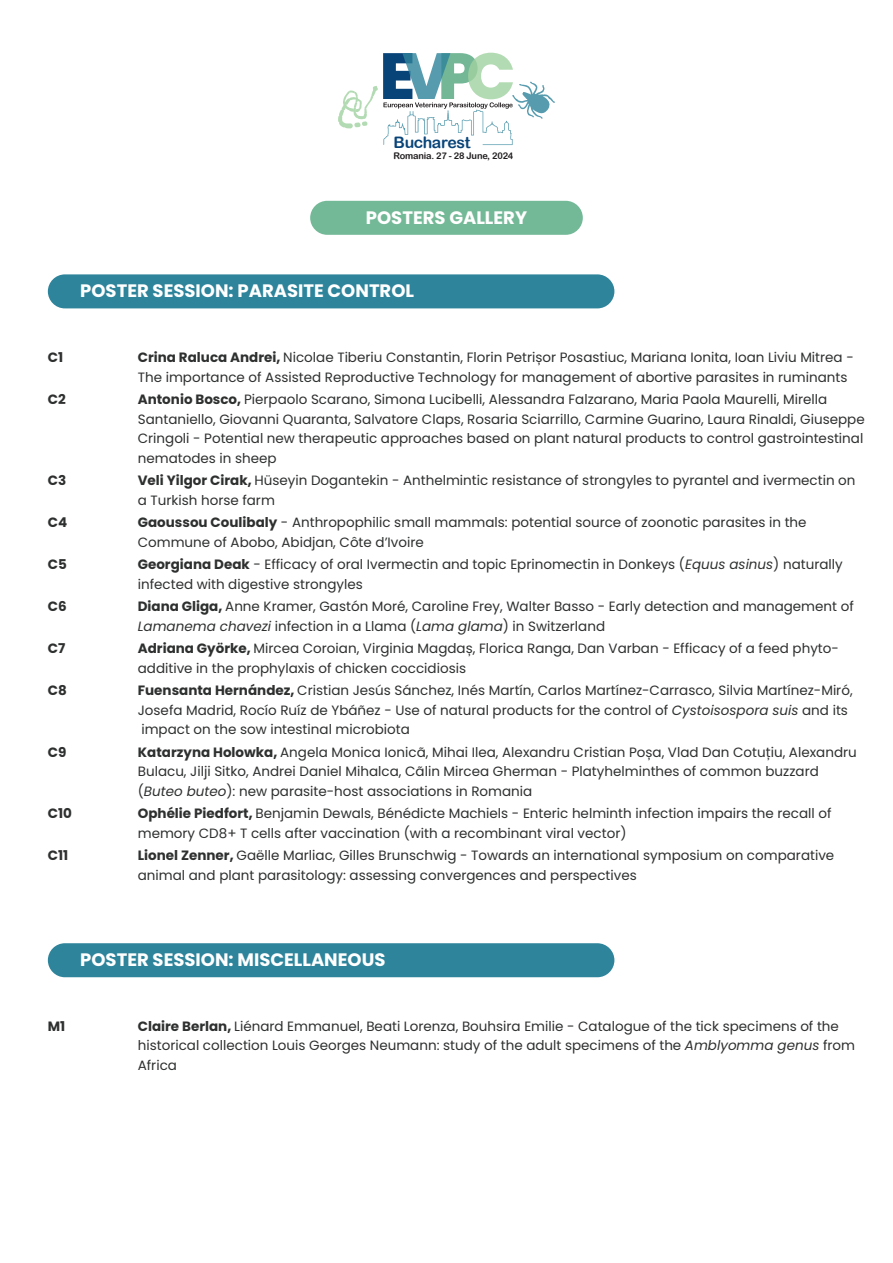
<style>
.page{position:relative;width:893px;height:1263px;background:#fff}
.page>*{position:absolute;margin:0;border:0;box-sizing:border-box;transform-origin:0 0}
.t1{font:700 18px "Poppins";color:#fff}
.t2{font:15.9px "Arial Rounded MT Bold";letter-spacing:-.02em;color:#094479}
.t3{font:13.5px/19.5px "Poppins";color:#2e2f2f}
.t4{font:700 13.5px "Poppins";color:#2e2f2f}
.t5{font:9.15px "Arial Rounded MT Bold";letter-spacing:-.02em;color:#201d1e}
.s1{font-weight:700}
.s2{font-style:italic}
</style>
<div class="page">
<div style="left:310px;top:201px;width:273px;height:34px;background:#73b997;border-radius:17px"></div>
<svg style="left:338px;top:53px;width:217px;height:92px"></svg>
<div style="left:48px;top:274px;width:566px;height:34px;background:#2d849b;border-radius:17px"></div>
<div style="left:48px;top:943px;width:566px;height:34px;background:#2d849b;border-radius:17px"></div>
<p class="t2" style="left:394px;top:133px;width:78px">Bucharest</p>
<p class="t5" style="left:394px;top:151px;width:121px">Romania. 27 - 28 June, 2024</p>
<h1 class="t1" style="left:366px;top:207px;width:163px">POSTERS GALLERY</h1>
<h1 class="t1" style="left:80px;top:281px;width:335px">POSTER SESSION: PARASITE CONTROL</h1>
<p class="t4" style="left:48px;top:349px;width:17px">C1</p>
<p class="t3" style="left:138px;top:348px;width:717px"><span class="s1">Crina Raluca Andrei,</span> Nicolae Tiberiu Constantin, Florin Petrișor Posastiuc, Mariana Ionita, Ioan Liviu Mitrea -<br>The importance of Assisted Reproductive Technology for management of abortive parasites in ruminants</p>
<p class="t4" style="left:48px;top:391px;width:19px">C2</p>
<p class="t3" style="left:138px;top:390px;width:728px"><span class="s1">Antonio Bosco,</span> Pierpaolo Scarano, Simona Lucibelli, Alessandra Falzarano, Maria Paola Maurelli, Mirella Santaniello, Giovanni Quaranta, Salvatore Claps, Rosaria Sciarrillo, Carmine Guarino, Laura Rinaldi, Giuseppe Cringoli - Potential new therapeutic approaches based on plant natural products to control gastrointestinal nematodes in sheep</p>
<p class="t4" style="left:48px;top:472px;width:20px">C3</p>
<p class="t3" style="left:138px;top:471px;width:719px"><span class="s1">Veli Yilgor Cirak,</span> Hüseyin Dogantekin - Anthelmintic resistance of strongyles to pyrantel and ivermectin on a Turkish horse farm</p>
<p class="t4" style="left:48px;top:514px;width:21px">C4</p>
<p class="t3" style="left:138px;top:513px;width:670px"><span class="s1">Gaoussou Coulibaly</span> - Anthropophilic small mammals: potential source of zoonotic parasites in the<br>Commune of Abobo, Abidjan, Côte d’Ivoire</p>
<p class="t4" style="left:48px;top:556px;width:21px">C5</p>
<p class="t3" style="left:138px;top:555px;width:706px"><span class="s1">Georgiana Deak</span> - Efficacy of oral Ivermectin and topic Eprinomectin in Donkeys (<span class="s2">Equus asinus</span>) naturally infected with digestive strongyles</p>
<p class="t4" style="left:48px;top:598px;width:20px">C6</p>
<p class="t3" style="left:138px;top:597px;width:717px"><span class="s1">Diana Gliga,</span> Anne Kramer, Gastón Moré, Caroline Frey, Walter Basso - Early detection and management of<br><span class="s2">Lamanema chavezi</span> infection in a Llama (<span class="s2">Lama glama</span>) in Switzerland</p>
<p class="t4" style="left:48px;top:640px;width:19px">C7</p>
<p class="t3" style="left:138px;top:639px;width:703px"><span class="s1">Adriana Györke,</span> Mircea Coroian, Virginia Magdaș, Florica Ranga, Dan Varban - Efficacy of a feed phyto&shy;additive in the prophylaxis of chicken coccidiosis</p>
<p class="t4" style="left:48px;top:682px;width:21px">C8</p>
<p class="t3" style="left:138px;top:681px;width:716px"><span class="s1">Fuensanta Hernández,</span> Cristian Jesús Sánchez, Inés Martín, Carlos Martínez-Carrasco, Silvia Martínez-Miró,<br>Josefa Madrid, Rocío Ruíz de Ybáñez - Use of natural products for the control of <span class="s2">Cystoisospora suis</span> and its impact on the sow intestinal microbiota</p>
<p class="t4" style="left:48px;top:744px;width:20px">C9</p>
<p class="t3" style="left:138px;top:742px;width:720px"><span class="s1">Katarzyna Holowka,</span> Angela Monica Ionicã, Mihai Ilea, Alexandru Cristian Poșa, Vlad Dan Cotuțiu, Alexandru<br>Bulacu, Jilji Sitko, Andrei Daniel Mihalca, Cãlin Mircea Gherman - Platyhelminthes of common buzzard (<span class="s2">Buteo buteo</span>): new parasite-host associations in Romania</p>
<p class="t4" style="left:48px;top:805px;width:26px">C10</p>
<p class="t3" style="left:138px;top:804px;width:695px"><span class="s1">Ophélie Piedfort,</span> Benjamin Dewals, Bénédicte Machiels - Enteric helminth infection impairs the recall of memory CD8+ T cells after vaccination (with a recombinant viral vector)</p>
<p class="t4" style="left:48px;top:847px;width:22px">C11</p>
<p class="t3" style="left:138px;top:846px;width:698px"><span class="s1">Lionel Zenner,</span> Gaëlle Marliac, Gilles Brunschwig - Towards an international symposium on comparative animal and plant parasitology: assessing convergences and perspectives</p>
<h1 class="t1" style="left:80px;top:949px;width:307px">POSTER SESSION: MISCELLANEOUS</h1>
<p class="t4" style="left:48px;top:1018px;width:19px">M1</p>
<p class="t3" style="left:138px;top:1016px;width:719px"><span class="s1">Claire Berlan,</span> Liénard Emmanuel, Beati Lorenza, Bouhsira Emilie - Catalogue of the tick specimens of the historical collection Louis Georges Neumann: study of the adult specimens of the <span class="s2">Amblyomma genus</span> from<br>Africa</p>
</div>
